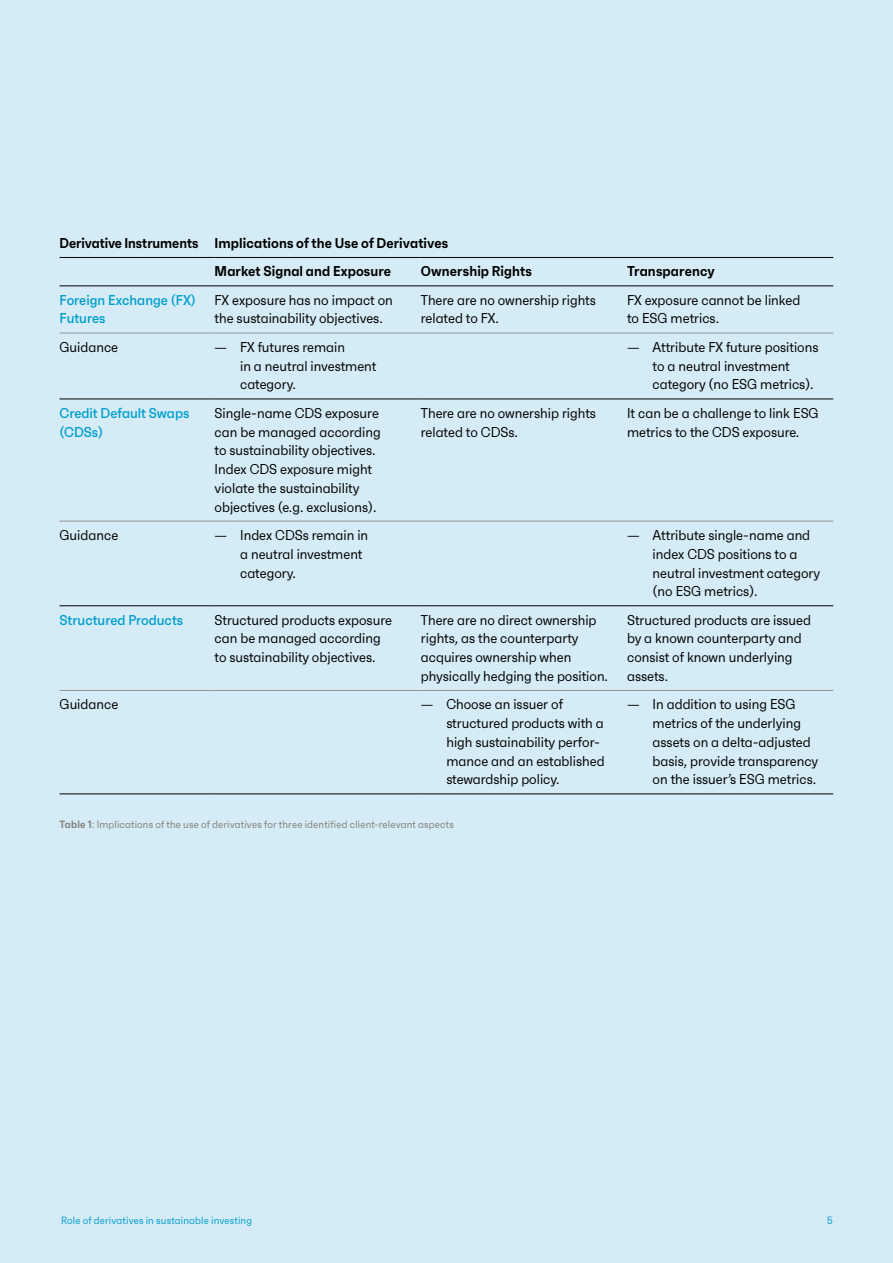
<style>
.page{position:relative;width:893px;height:1263px;background:#d5ecf6}
.page>*{position:absolute;margin:0;border:0;box-sizing:border-box;transform-origin:0 0}
.t1{font:14.25px/18.8px "Faktum Con";color:#000}
.t2{font:600 14.25px/28.3px "Faktum Con";letter-spacing:.005em;color:#000}
.t3{font:500 14.25px/18.8px "Faktum Con";color:#009ecc}
.t4{font:10.5px "Faktum Con";letter-spacing:.015em;color:#81807a}
.t5{font:10.5px "Faktum Con";letter-spacing:.015em;color:#009ecc}
.s1{font-family:"Milo Serif Pro Text"}
.s2{font-weight:600}
</style>
<div class="page">
<hr style="left:60px;top:333px;width:155px;height:1px;background:#959490">
<hr style="left:215px;top:333px;width:206px;height:1px;background:#959490">
<hr style="left:421px;top:333px;width:206px;height:1px;background:#959490">
<hr style="left:627px;top:333px;width:206px;height:1px;background:#959490">
<hr style="left:60px;top:521px;width:155px;height:1px;background:#959490">
<hr style="left:215px;top:521px;width:206px;height:1px;background:#959490">
<hr style="left:421px;top:521px;width:206px;height:1px;background:#959490">
<hr style="left:627px;top:521px;width:206px;height:1px;background:#959490">
<hr style="left:60px;top:690px;width:155px;height:1px;background:#959490">
<hr style="left:215px;top:690px;width:206px;height:1px;background:#959490">
<hr style="left:421px;top:690px;width:206px;height:1px;background:#959490">
<hr style="left:627px;top:690px;width:206px;height:1px;background:#959490">
<hr style="left:60px;top:257px;width:155px;height:1px;background:#000">
<hr style="left:215px;top:257px;width:206px;height:1px;background:#000">
<hr style="left:421px;top:257px;width:206px;height:1px;background:#000">
<hr style="left:627px;top:257px;width:206px;height:1px;background:#000">
<hr style="left:60px;top:286px;width:155px;height:1px;background:#000">
<hr style="left:215px;top:286px;width:206px;height:1px;background:#000">
<hr style="left:421px;top:286px;width:206px;height:1px;background:#000">
<hr style="left:627px;top:286px;width:206px;height:1px;background:#000">
<hr style="left:60px;top:399px;width:155px;height:1px;background:#000">
<hr style="left:215px;top:399px;width:206px;height:1px;background:#000">
<hr style="left:421px;top:399px;width:206px;height:1px;background:#000">
<hr style="left:627px;top:399px;width:206px;height:1px;background:#000">
<hr style="left:60px;top:605px;width:155px;height:1px;background:#000">
<hr style="left:215px;top:605px;width:206px;height:1px;background:#000">
<hr style="left:421px;top:605px;width:206px;height:1px;background:#000">
<hr style="left:627px;top:605px;width:206px;height:1px;background:#000">
<hr style="left:60px;top:794px;width:155px;height:1px;background:#000">
<hr style="left:215px;top:794px;width:206px;height:1px;background:#000">
<hr style="left:421px;top:794px;width:206px;height:1px;background:#000">
<hr style="left:627px;top:794px;width:206px;height:1px;background:#000">
<p class="t2" style="left:215px;top:228px;width:235px;text-indent:-155px">Derivative Instruments Implications of the Use of Derivatives<br>Market Signal and Exposure</p>
<p class="t2" style="left:421px;top:257px;width:112px">Ownership Rights</p>
<p class="t2" style="left:627px;top:257px;width:89px">Transparency</p>
<p class="t3" style="left:60px;top:290px;width:138px">Foreign Exchange (FX)<br>Futures</p>
<p class="t1" style="left:215px;top:290px;width:180px">FX exposure has no impact on the sustainability objectives.</p>
<p class="t1" style="left:421px;top:290px;width:177px">There are no ownership rights related to FX.</p>
<p class="t1" style="left:627px;top:290px;width:175px">FX exposure cannot be linked to ESG metrics.</p>
<p class="t1" style="left:60px;top:337px;width:60px">Guidance</p>
<p class="t1" style="left:240px;top:337px;width:138px;text-indent:-26px"><span class="s1">—</span> FX futures remain<br>in a neutral investment category.</p>
<p class="t1" style="left:653px;top:337px;width:167px;text-indent:-26px"><span class="s1">—</span> Attribute FX future positions to a neutral investment category (no ESG metrics).</p>
<p class="t3" style="left:60px;top:403px;width:131px">Credit Default Swaps (CDSs)</p>
<p class="t1" style="left:215px;top:403px;width:168px">Single-name CDS exposure can be managed according to sustainability objectives.<br>Index CDS exposure might violate the sustainability objectives (e.g. exclusions).</p>
<p class="t1" style="left:421px;top:403px;width:177px">There are no ownership rights related to CDSs.</p>
<p class="t1" style="left:627px;top:403px;width:193px">It can be a challenge to link ESG metrics to the CDS exposure.</p>
<p class="t1" style="left:60px;top:526px;width:60px">Guidance</p>
<p class="t1" style="left:240px;top:526px;width:130px;text-indent:-26px"><span class="s1">—</span> Index CDSs remain in a neutral investment category.</p>
<p class="t1" style="left:653px;top:526px;width:169px;text-indent:-26px"><span class="s1">—</span> Attribute single-name and index CDS positions to a neutral investment category (no ESG metrics).</p>
<p class="t3" style="left:60px;top:610px;width:125px">Structured Products</p>
<p class="t1" style="left:215px;top:610px;width:179px">Structured products exposure can be managed according to sustainability objectives.</p>
<p class="t1" style="left:421px;top:610px;width:189px">There are no direct ownership rights, as the counterparty acquires ownership when physically hedging the position.</p>
<p class="t1" style="left:627px;top:610px;width:186px">Structured products are issued by a known counterparty and consist of known underlying assets.</p>
<p class="t1" style="left:60px;top:695px;width:60px">Guidance</p>
<p class="t1" style="left:446px;top:695px;width:160px;text-indent:-26px"><span class="s1">—</span> Choose an issuer of structured products with a high sustainability perfor&shy;mance and an established stewardship policy.</p>
<p class="t1" style="left:653px;top:695px;width:167px;text-indent:-26px"><span class="s1">—</span> In addition to using ESG metrics of the underlying assets on a delta-adjusted basis, provide transparency on the issuer’s ESG metrics.</p>
<p class="t4" style="left:60px;top:818px;width:396px"><span class="s2">Table 1</span>: Implications of the use of derivatives for three identified client-relevant aspects</p>
<p class="t5" style="left:61px;top:1214px;width:192px">Role of derivatives in sustainable investing</p>
<p class="t5" style="left:827px;top:1214px;width:7px">5</p>
</div>
